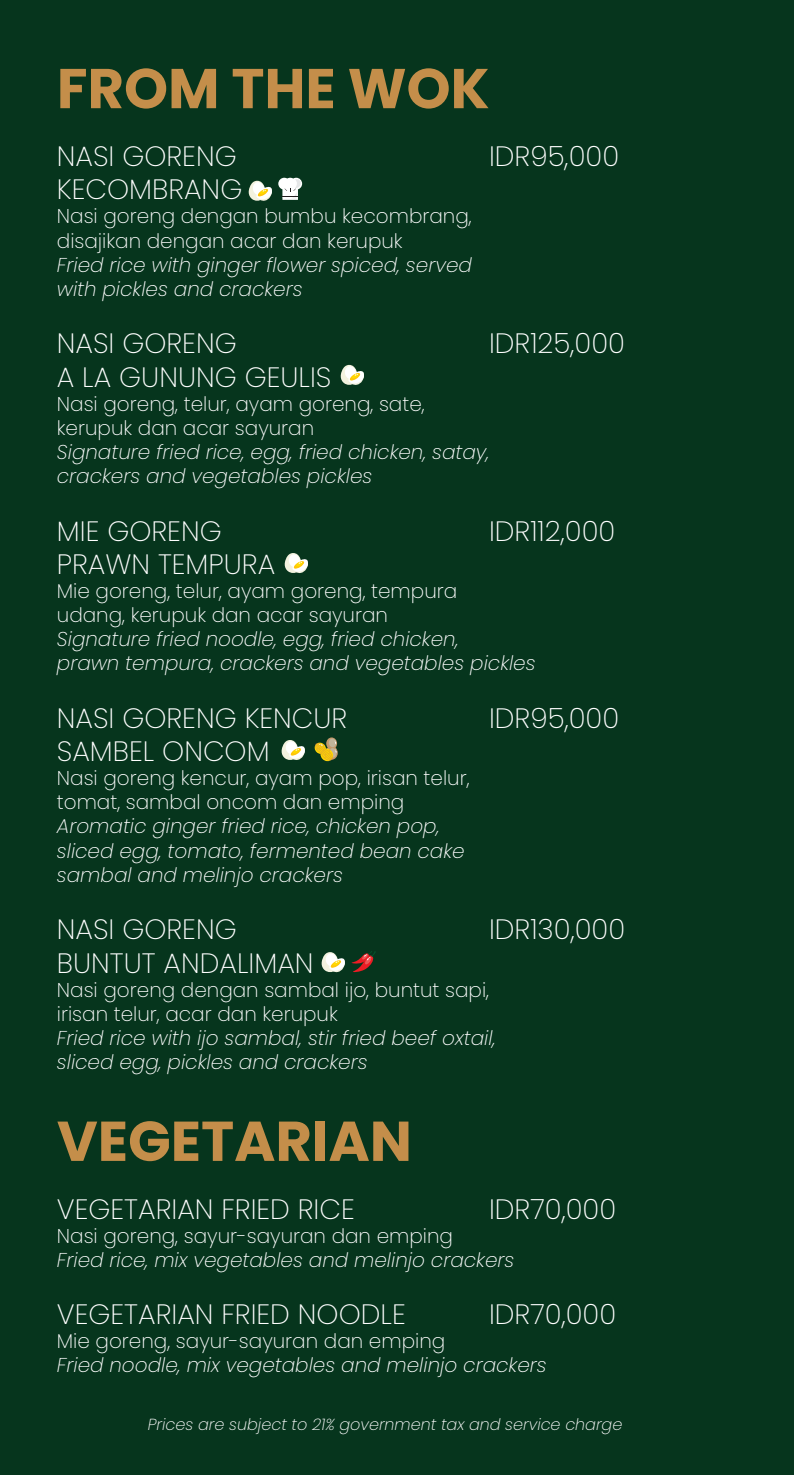
<style>
.page{position:relative;width:794px;height:1475px;background:#fff}
.page>*{position:absolute;margin:0;border:0;box-sizing:border-box;transform-origin:0 0}
.t1{font:700 56px "Poppins";color:#c48e4a}
.t2{font:200 28px "Poppins";color:#fff}
.t3{font:italic 200 20px/24px "Poppins";color:#fff}
.t4{font:200 20px/24px "Poppins";color:#fff}
.t5{font:italic 200 16px "Poppins";color:#fff}
</style>
<div class="page">
<div style="left:0;top:0;width:794px;height:1474px;background:#06351d"></div>
<svg style="left:248px;top:180px;width:24px;height:21px"></svg>
<svg style="left:340px;top:364px;width:24px;height:21px"></svg>
<svg style="left:284px;top:553px;width:24px;height:20px"></svg>
<svg style="left:314px;top:737px;width:24px;height:24px"></svg>
<svg style="left:281px;top:740px;width:24px;height:20px"></svg>
<svg style="left:321px;top:951px;width:55px;height:21px"></svg>
<svg style="left:278px;top:178px;width:25px;height:22px"></svg>
<h1 class="t1" style="left:57px;top:56px;width:434px">FROM THE WOK</h1>
<h2 class="t2" style="left:57px;top:140px;width:181px">NASI GORENG</h2>
<h2 class="t2" style="left:489px;top:140px;width:132px">IDR95,000</h2>
<h2 class="t2" style="left:57px;top:173px;width:187px">KECOMBRANG</h2>
<p class="t4" style="left:57px;top:204px;width:416px">Nasi goreng dengan bumbu kecombrang, disajikan dengan acar dan kerupuk</p>
<p class="t3" style="left:57px;top:252px;width:417px">Fried rice with ginger flower spiced, served with pickles and crackers</p>
<h2 class="t2" style="left:57px;top:327px;width:181px">NASI GORENG</h2>
<h2 class="t2" style="left:489px;top:327px;width:138px">IDR125,000</h2>
<h2 class="t2" style="left:57px;top:360px;width:276px">A LA GUNUNG GEULIS</h2>
<p class="t4" style="left:57px;top:392px;width:369px">Nasi goreng, telur, ayam goreng, sate, kerupuk dan acar sayuran</p>
<p class="t3" style="left:57px;top:440px;width:434px">Signature fried rice, egg, fried chicken, satay, crackers and vegetables pickles</p>
<h2 class="t2" style="left:57px;top:514px;width:166px">MIE GORENG</h2>
<h2 class="t2" style="left:489px;top:514px;width:128px">IDR112,000</h2>
<h2 class="t2" style="left:57px;top:548px;width:220px">PRAWN TEMPURA</h2>
<p class="t4" style="left:57px;top:579px;width:402px">Mie goreng, telur, ayam goreng, tempura udang, kerupuk dan acar sayuran</p>
<p class="t3" style="left:57px;top:627px;width:480px">Signature fried noodle, egg, fried chicken,<br>prawn tempura, crackers and vegetables pickles</p>
<h2 class="t2" style="left:57px;top:701px;width:292px">NASI GORENG KENCUR</h2>
<h2 class="t2" style="left:489px;top:701px;width:132px">IDR95,000</h2>
<h2 class="t2" style="left:57px;top:735px;width:214px">SAMBEL ONCOM</h2>
<p class="t4" style="left:57px;top:766px;width:414px">Nasi goreng kencur, ayam pop, irisan telur, tomat, sambal oncom dan emping</p>
<p class="t3" style="left:57px;top:814px;width:409px">Aromatic ginger fried rice, chicken pop, sliced egg, tomato, fermented bean cake sambal and melinjo crackers</p>
<h2 class="t2" style="left:57px;top:912px;width:181px">NASI GORENG</h2>
<h2 class="t2" style="left:489px;top:912px;width:138px">IDR130,000</h2>
<h2 class="t2" style="left:57px;top:946px;width:258px">BUNTUT ANDALIMAN</h2>
<p class="t4" style="left:57px;top:977px;width:434px">Nasi goreng dengan sambal ijo, buntut sapi, irisan telur, acar dan kerupuk</p>
<p class="t3" style="left:57px;top:1025px;width:440px">Fried rice with ijo sambal, stir fried beef oxtail, sliced egg, pickles and crackers</p>
<h1 class="t1" style="left:57px;top:1108px;width:356px">VEGETARIAN</h1>
<h2 class="t2" style="left:57px;top:1192px;width:299px">VEGETARIAN FRIED RICE</h2>
<h2 class="t2" style="left:489px;top:1192px;width:129px">IDR70,000</h2>
<p class="t4" style="left:57px;top:1223px;width:398px">Nasi goreng, sayur-sayuran dan emping</p>
<p class="t3" style="left:57px;top:1247px;width:459px">Fried rice, mix vegetables and melinjo crackers</p>
<h2 class="t2" style="left:57px;top:1297px;width:350px">VEGETARIAN FRIED NOODLE</h2>
<h2 class="t2" style="left:489px;top:1297px;width:129px">IDR70,000</h2>
<p class="t4" style="left:57px;top:1328px;width:390px">Mie goreng, sayur-sayuran dan emping</p>
<p class="t3" style="left:57px;top:1352px;width:491px">Fried noodle, mix vegetables and melinjo crackers</p>
<p class="t5" style="left:148px;top:1414px;width:476px">Prices are subject to 21% government tax and service charge</p>
</div>
